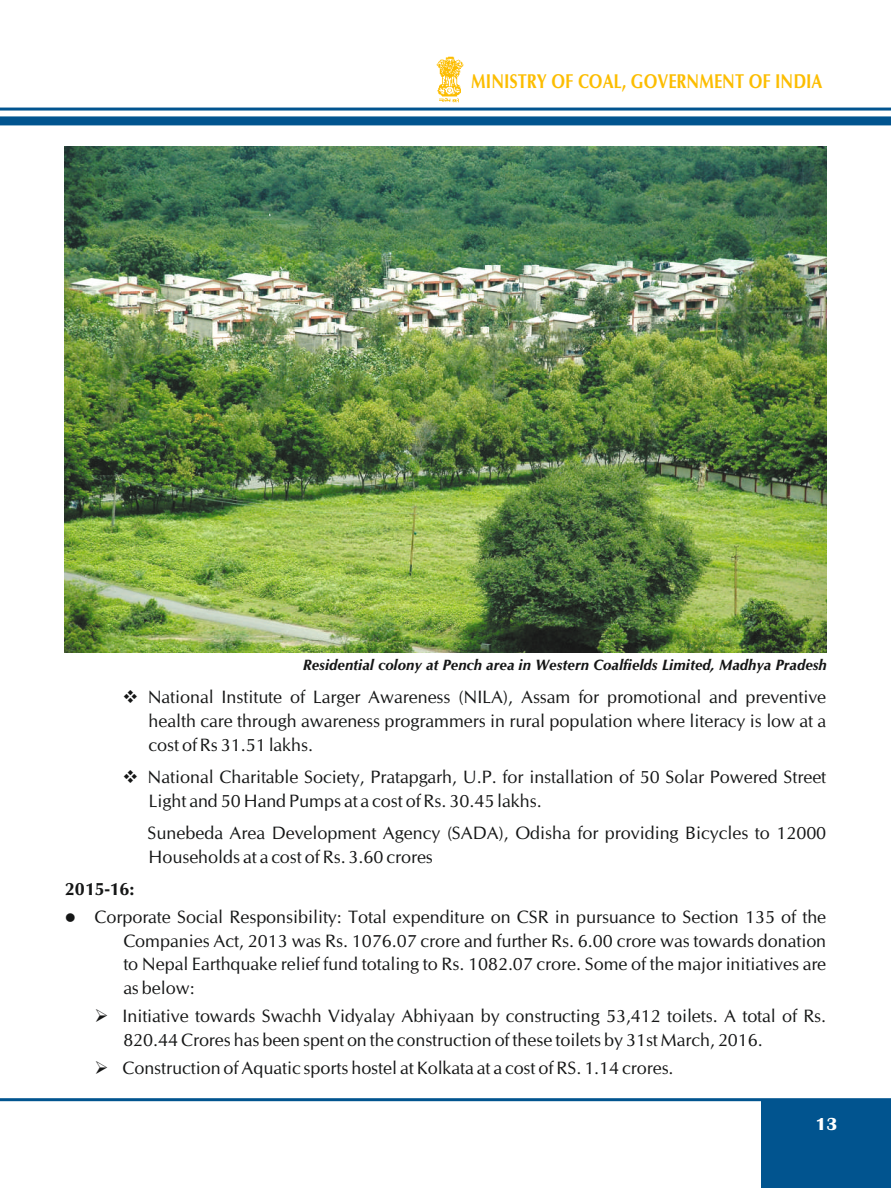
<style>
.page{position:relative;width:891px;height:1188px;background:#fff}
.page>*{position:absolute;margin:0;border:0;box-sizing:border-box;transform-origin:0 0}
.t1{font:700 19.95px "CG Omega";color:#fcbd00;scale:.82 1}
.t2{font:18px/23.7px "CG Omega";color:#151616}
.t3{font:700 18px "CG Omega";color:#151616}
.t4{font:700 18px "Britannic";color:#fff}
.t5{font:italic 700 15px "CG Omega";color:#151616}
</style>
<div class="page">
<div style="left:762px;top:1100px;width:129px;height:88px;background:#01548f"></div>
<div style="left:0;top:116px;width:891px;height:9px;background:#01548f"></div>
<hr style="left:0;top:108px;width:891px;height:3px;background:#01548f">
<hr style="left:0;top:1098px;width:891px;height:3px;background:#01548f">
<img style="left:437px;top:56px;width:26px;height:47px">
<img style="left:65px;top:146px;width:761px;height:506px">
<p class="t1" style="left:471px;top:73px;width:430px">MINISTRY OF COAL, GOVERNMENT OF INDIA</p>
<p class="t5" style="left:303px;top:659px;width:526px">Residential colony at Pench area in Western Coalfields Limited, Madhya Pradesh</p>
<p class="t2" style="left:149px;top:687px;width:679px;text-align:justify;text-indent:-26px">❖ National Institute of Larger Awareness (NILA), Assam for promotional and preventive health care through awareness programmers in rural population where literacy is low at a cost of Rs 31.51 lakhs.</p>
<p class="t2" style="left:149px;top:766px;width:679px;text-indent:-26px">❖ National Charitable Society, Pratapgarh, U.P. for installation of 50 Solar Powered Street<br>Light and 50 Hand Pumps at a cost of Rs. 30.45 lakhs.</p>
<p class="t2" style="left:148px;top:822px;width:680px">Sunebeda Area Development Agency (SADA), Odisha for providing Bicycles to 12000<br>Households at a cost of Rs. 3.60 crores</p>
<p class="t3" style="left:65px;top:882px;width:71px">2015-16:</p>
<p class="t2" style="left:123px;top:906px;width:704px;text-align:justify;text-indent:-58px">● Corporate Social Responsibility: Total expenditure on CSR in pursuance to Section 135 of the Companies Act, 2013 was Rs. 1076.07 crore and further Rs. 6.00 crore was towards donation to Nepal Earthquake relief fund totaling to Rs. 1082.07 crore. Some of the major initiatives are as below:</p>
<p class="t2" style="left:123px;top:1005px;width:704px;text-indent:-29px">➢ Initiative towards Swachh Vidyalay Abhiyaan by constructing 53,412 toilets. A total of Rs.<br>820.44 Crores has been spent on the construction of these toilets by 31st March, 2016.</p>
<p class="t2" style="left:95px;top:1057px;width:581px">➢ Construction of Aquatic sports hostel at Kolkata at a cost of RS. 1.14 crores.</p>
<p class="t4" style="left:815px;top:1118px;width:23px">13</p>
</div>
